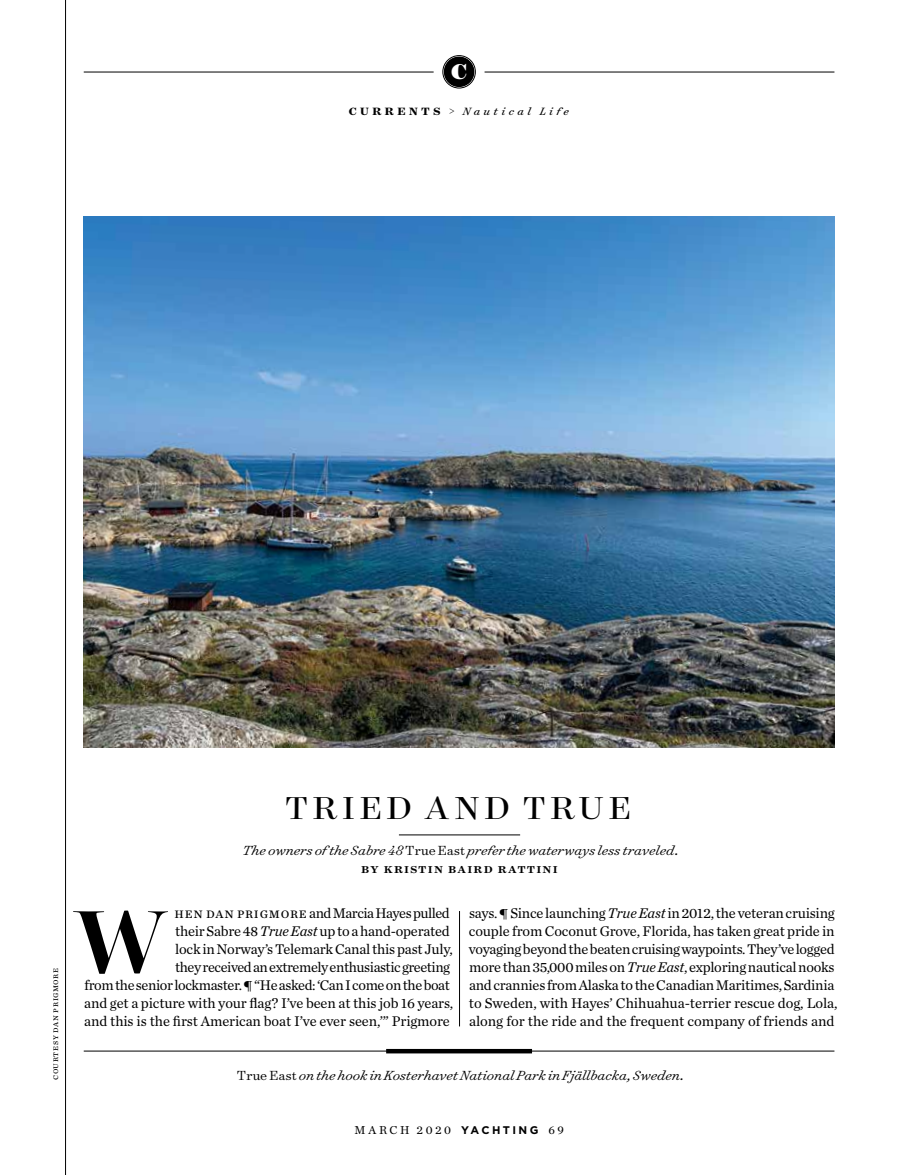
<style>
.page{position:relative;width:905px;height:1175px;background:#fff}
.page>*{position:absolute;margin:0;border:0;box-sizing:border-box;transform-origin:0 0}
.t1{font:500 100.5px "Surveyor Fine";color:#000}
.t2{font:36px "Surveyor Display";letter-spacing:.145em;color:#000}
.t3{font:900 24.3px "Surveyor Display";color:#fff}
.t4{font:italic 300 15px/18px "Surveyor Text";letter-spacing:-.005em;color:#000;text-align:center}
.t5{font:14.7px/18px "Chronicle Text G1";letter-spacing:-.015em;color:#000;text-align:right}
.t6{font:italic 12px "Surveyor Text";letter-spacing:.285em;color:#000}
.t7{font:12px "Chronicle Text G1";letter-spacing:.215em;color:#000}
.t8{font:9px "Chronicle Text G1";letter-spacing:.065em;color:#000}
.s1{font-weight:700;font-style:normal}
.s2{font-weight:500;font-style:normal}
.s3{font-style:normal}
.s4{font-style:italic}
.s5{font-family:"Gotham";font-weight:700;font-size:11.1px}
</style>
<div class="page">
<hr style="left:65px;top:0;width:1px;height:1174px;background:#000">
<img style="left:84px;top:216px;width:750px;height:531px">
<hr style="left:459px;top:911px;width:1px;height:115px;background:#000">
<hr style="left:484px;top:72px;width:350px;height:1px;background:#000">
<hr style="left:84px;top:72px;width:349px;height:1px;background:#000">
<div style="left:444px;top:57px;width:30px;height:30px;background:#000;border-radius:50%"></div>
<div style="left:442px;top:55px;width:33px;height:33px;border:1px solid #000;border-radius:50%"></div>
<div style="left:444px;top:57px;width:29px;height:29px;border:1px solid #000;border-radius:50%"></div>
<hr style="left:399px;top:834px;width:121px;height:1px;background:#000">
<hr style="left:84px;top:1050px;width:750px;height:1px;background:#000">
<div style="left:386px;top:1048px;width:146px;height:5px;background:#000"></div>
<h3 class="t3" style="left:451px;top:56px;width:17px">C</h3>
<p class="t6" style="left:349px;top:104px;width:222px"><span class="s1">CURRENTS</span> <span class="s2">&gt;</span> Nautical Life</p>
<p class="t8" style="left:48px;top:1080px;width:114px;rotate:-90deg">courtesy dan prigmore</p>
<h2 class="t2" style="left:285px;top:786px;width:348px">TRIED AND TRUE</h2>
<p class="t4" style="left:242px;top:841px;width:437px">The owners of the Sabre 48 <span class="s3">True East</span> prefer the waterways less traveled. <span class="s2">by kristin baird rattini</span></p>
<p class="t5" style="left:84px;top:903px;width:370px">hen dan prigmore and Marcia Hayes pulled<br>their Sabre 48 <span class="s4">True East</span> up to a hand-operated<br>lock in Norway’s Telemark Canal this past July,<br>they received an extremely enthusiastic greeting<br>from the senior lockmaster. ¶ “He asked: ‘Can I come on the boat and get a picture with your flag? I’ve been at this job 16 years, and this is the first American boat I’ve ever seen,’” Prigmore</p>
<p class="t5" style="left:469px;top:903px;width:370px;text-align:left">says. ¶ Since launching <span class="s4">True East</span> in 2012, the veteran cruising couple from Coconut Grove, Florida, has taken great pride in voyaging beyond the beaten cruising waypoints. They’ve logged more than 35,000 miles on <span class="s4">True East</span>, exploring nautical nooks and crannies from Alaska to the Canadian Maritimes, Sardinia to Sweden, with Hayes’ Chihuahua-terrier rescue dog, Lola, along for the ride and the frequent company of friends and</p>
<h1 class="t1" style="left:73px;top:882px;width:96px">W</h1>
<p class="t4" style="left:237px;top:1066px;width:448px"><span class="s3">True East</span> on the hook in Kosterhavet National Park in Fjällbacka, Sweden.</p>
<p class="t7" style="left:354px;top:1121px;width:211px">MARCH 2020 <span class="s5">YACHTING</span> 69</p>
</div>
